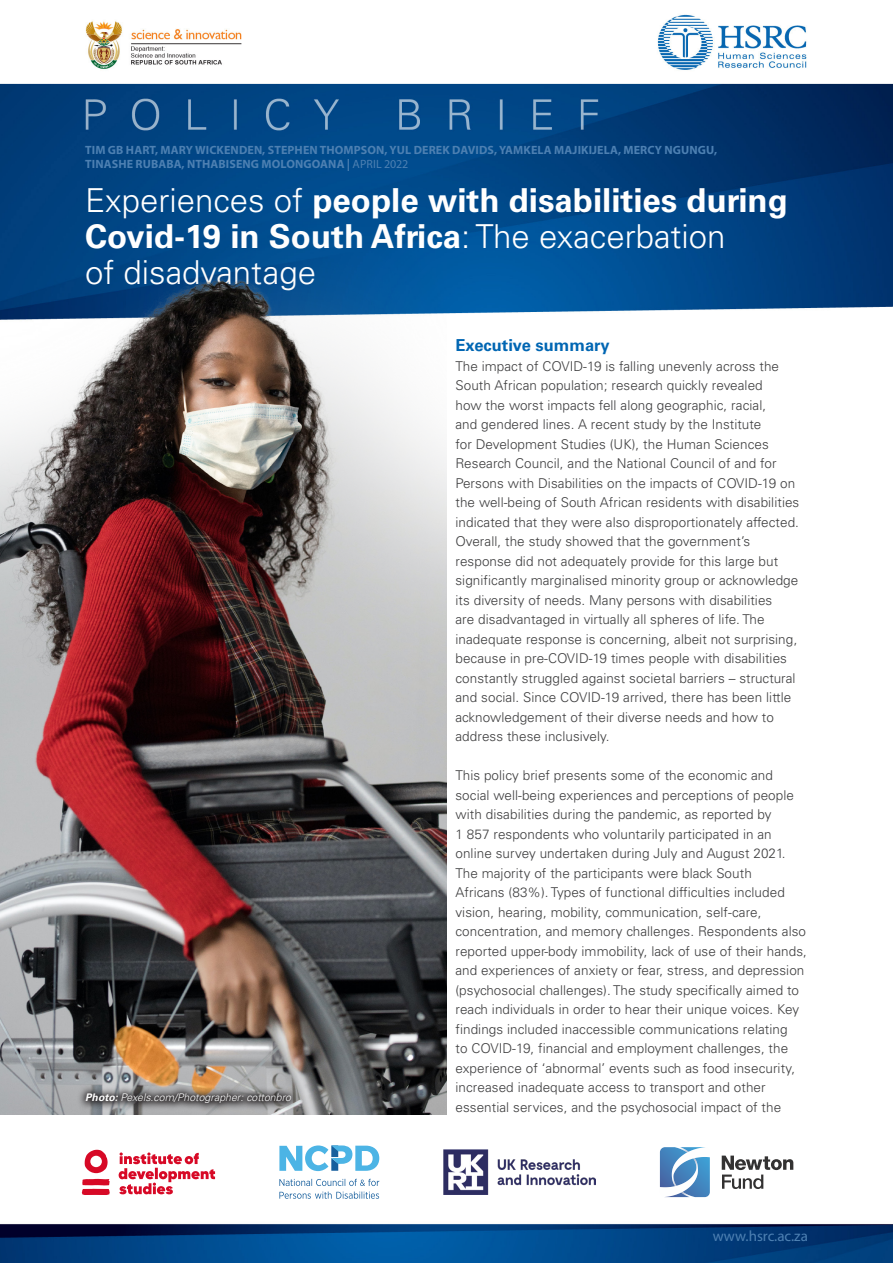
<style>
.page{position:relative;width:893px;height:1263px;background:#fff}
.page>*{position:absolute;margin:0;border:0;box-sizing:border-box;transform-origin:0 0}
.POLICY_BRIEF_TITLE{font:700 33px/36px "Univers";color:#fff}
.POLICY_BRIEF_A_HEAD{font:700 16.5px "Univers";color:#0166b3}
.t1{font:15px "Myriad Pro";color:#4d80b2}
.POLICY_BRIEF_BODY_fi{font:300 13.5px/19.5px "Univers";letter-spacing:.005em;color:#3e3e3f}
.Authors_text{font:700 12px/14.4px "Myriad Pro";letter-spacing:.01em;color:#4d80b2}
.Figure_labels{font:italic 300 10.5px "Univers";letter-spacing:.005em;color:#fff}
.s1{font-weight:400}
.s2{font-weight:300}
.s3{font-weight:700}
</style>
<div class="page">
<img style="left:0;top:14px;width:893px;height:1249px">
<svg style="left:279px;top:1179px;width:100px;height:20px"></svg>
<svg style="left:279px;top:1145px;width:100px;height:26px"></svg>
<img style="left:444px;top:1150px;width:152px;height:44px">
<svg style="left:722px;top:1155px;width:71px;height:34px"></svg>
<svg style="left:660px;top:1147px;width:50px;height:50px"></svg>
<svg style="left:82px;top:1150px;width:133px;height:45px"></svg>
<img style="left:0;top:189px;width:446px;height:926px">
<svg style="left:77px;top:1084px;width:223px;height:28px;background:#858281"></svg>
<p class="Authors_text" style="left:85px;top:142px;width:633px">TIM GB HART, MARY WICKENDEN, STEPHEN THOMPSON, YUL DEREK DAVIDS, YAMKELA MAJIKIJELA, MERCY NGUNGU,<br>TINASHE RUBABA, NTHABISENG MOLONGOANA | <span class="s1">APRIL 2022</span></p>
<p class="POLICY_BRIEF_TITLE" style="left:85px;top:182px;width:704px"><span class="s2">Experiences of</span> people with disabilities during<br>Covid-19 in South Africa<span class="s2">: The exacerbation<br>of disadvantage</span></p>
<p class="Figure_labels" style="left:85px;top:1091px;width:207px"><span class="s3">Photo:</span> Pexels.com/Photographer: cottonbro</p>
<p class="POLICY_BRIEF_A_HEAD" style="left:455px;top:336px;width:156px">Executive summary</p>
<p class="POLICY_BRIEF_BODY_fi" style="left:455px;top:356px;width:345px">The impact of COVID-19 is falling unevenly across the South African population; research quickly revealed<br>how the worst impacts fell along geographic, racial,<br>and gendered lines. A recent study by the Institute<br>for Development Studies (UK), the Human Sciences Research Council, and the National Council of and for Persons with Disabilities on the impacts of COVID-19 on the well-being of South African residents with disabilities indicated that they were also disproportionately affected.<br>Overall, the study showed that the government’s response did not adequately provide for this large but significantly marginalised minority group or acknowledge its diversity of needs. Many persons with disabilities<br>are disadvantaged in virtually all spheres of life. The inadequate response is concerning, albeit not surprising, because in pre-COVID-19 times people with disabilities constantly struggled against societal barriers – structural and social. Since COVID-19 arrived, there has been little acknowledgement of their diverse needs and how to address these inclusively.</p>
<p class="POLICY_BRIEF_BODY_fi" style="left:455px;top:765px;width:353px">This policy brief presents some of the economic and social well-being experiences and perceptions of people with disabilities during the pandemic, as reported by<br>1 857 respondents who voluntarily participated in an online survey undertaken during July and August 2021.<br>The majority of the participants were black South<br>Africans (83%). Types of functional difficulties included vision, hearing, mobility, communication, self-care, concentration, and memory challenges. Respondents also reported upper-body immobility, lack of use of their hands, and experiences of anxiety or fear, stress, and depression (psychosocial challenges). The study specifically aimed to reach individuals in order to hear their unique voices. Key findings included inaccessible communications relating<br>to COVID-19, financial and employment challenges, the experience of ‘abnormal’ events such as food insecurity, increased inadequate access to transport and other essential services, and the psychosocial impact of the</p>
<p class="t1" style="left:713px;top:1226px;width:97px">www.hsrc.ac.za</p>
</div>
